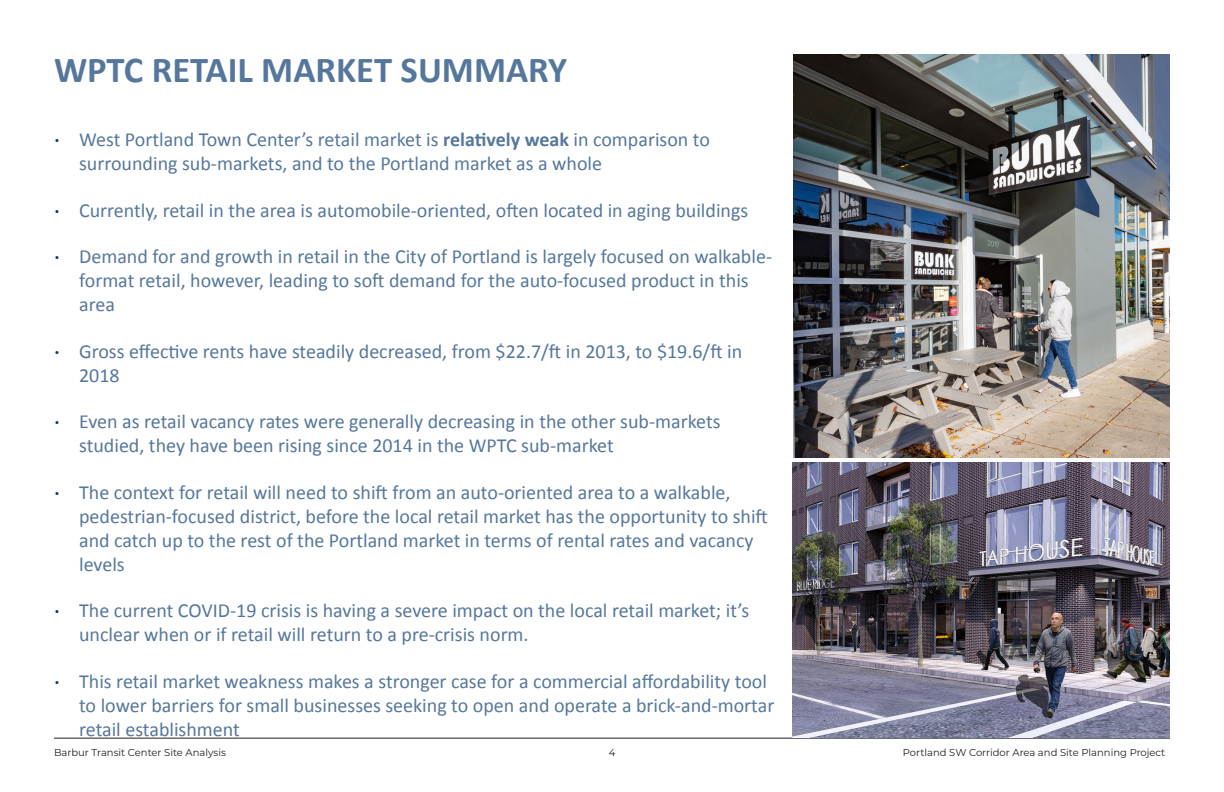
<style>
.page{position:relative;width:1224px;height:792px;background:#fff}
.page>*{position:absolute;margin:0;border:0;box-sizing:border-box;transform-origin:0 0}
.t1{font:700 36.7px "Calibri";color:#56779c}
.t2{font:20px/24px "Calibri";color:#56779c}
.t3{font:10px "Montserrat";color:#231f20}
.s1{font-family:"Montserrat";color:#074056}
.s2{font-weight:700}
</style>
<div class="page">
<hr style="left:54px;top:738px;width:1116px;height:1px;background:#231f20">
<img style="left:794px;top:54px;width:376px;height:404px">
<img style="left:792px;top:462px;width:378px;height:276px">
<p class="t1" style="left:54px;top:47px;width:515px">WPTC RETAIL MARKET SUMMARY</p>
<p class="t2" style="left:79px;top:126px;width:632px;text-indent:-25px"><span class="s1">•</span> West Portland Town Center’s retail market is <span class="s2">relatively weak</span> in comparison to surrounding sub-markets, and to the Portland market as a whole</p>
<p class="t2" style="left:54px;top:197px;width:696px"><span class="s1">•</span> Currently, retail in the area is automobile-oriented, often located in aging buildings</p>
<p class="t2" style="left:79px;top:243px;width:695px;text-indent:-25px"><span class="s1">•</span> Demand for and growth in retail in the City of Portland is largely focused on walkable&shy;format retail, however, leading to soft demand for the auto-focused product in this area</p>
<p class="t2" style="left:79px;top:338px;width:665px;text-indent:-25px"><span class="s1">•</span> Gross effective rents have steadily decreased, from $22.7/ft in 2013, to $19.6/ft in<br>2018</p>
<p class="t2" style="left:79px;top:408px;width:643px;text-indent:-25px"><span class="s1">•</span> Even as retail vacancy rates were generally decreasing in the other sub-markets studied, they have been rising since 2014 in the WPTC sub-market</p>
<p class="t2" style="left:79px;top:479px;width:690px;text-indent:-25px"><span class="s1">•</span> The context for retail will need to shift from an auto-oriented area to a walkable, pedestrian-focused district, before the local retail market has the opportunity to shift and catch up to the rest of the Portland market in terms of rental rates and vacancy levels</p>
<p class="t2" style="left:79px;top:597px;width:672px;text-indent:-25px"><span class="s1">•</span> The current COVID-19 crisis is having a severe impact on the local retail market; it’s unclear when or if retail will return to a pre-crisis norm.</p>
<p class="t2" style="left:79px;top:668px;width:697px;text-indent:-25px"><span class="s1">•</span> This retail market weakness makes a stronger case for a commercial affordability tool to lower barriers for small businesses seeking to open and operate a brick-and-mortar retail establishment</p>
<p class="t3" style="left:54px;top:746px;width:173px">Barbur Transit Center Site Analysis</p>
<p class="t3" style="left:609px;top:746px;width:8px">4</p>
<p class="t3" style="left:903px;top:746px;width:264px">Portland SW Corridor Area and Site Planning Project</p>
</div>
